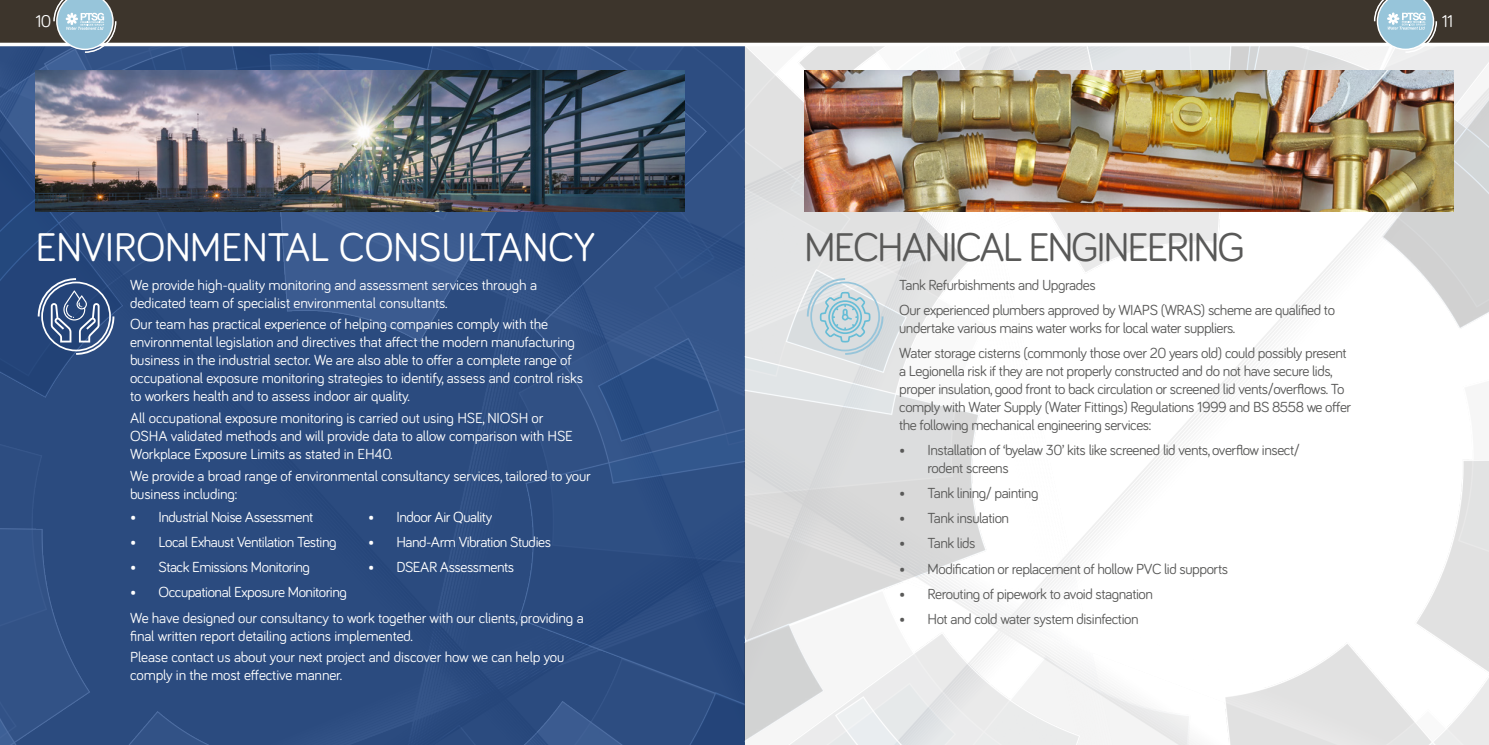
<style>
.page{position:relative;width:1489px;height:745px;background:#fff}
.page>*{position:absolute;margin:0;border:0;box-sizing:border-box;transform-origin:0 0}
.t1{font:41.25px "Bariol";letter-spacing:-.01em;color:#fff}
.t2{font:41.25px "Bariol";letter-spacing:-.05em;color:#595958}
.t3{font:17.5px "Bariol";color:#fff}
.t4{font:15px/18px "Bariol";letter-spacing:-.01em;color:#fff}
.t5{font:15px/18px "Bariol";letter-spacing:-.03em;color:#595958}
.t6{font:15px "Bariol";letter-spacing:-.03em;color:#fff}
</style>
<div class="page">
<img style="left:0;top:46px;width:1488px;height:698px">
<div style="left:41px;top:281px;width:70px;height:70px;border:2px solid #fff;border-radius:50%"></div>
<div style="left:38px;top:278px;width:76px;height:76px;border:2px dashed #fff;border-radius:50%"></div>
<img style="left:35px;top:70px;width:649px;height:141px">
<div style="left:810px;top:281px;width:70px;height:70px;border:2px solid #97c5da;border-radius:50%"></div>
<div style="left:806px;top:278px;width:77px;height:76px;border:2px dashed #97c5da;border-radius:50%"></div>
<img style="left:804px;top:70px;width:649px;height:141px">
<svg style="left:51px;top:290px;width:49px;height:52px;background:#546d96"></svg>
<svg style="left:819px;top:291px;width:51px;height:51px;background:#bbd5dd"></svg>
<div style="left:0;top:0;width:1488px;height:43px;background:#3d352c"></div>
<svg style="left:53px;top:0;width:64px;height:53px;background:#95b1c1"></svg>
<svg style="left:1373px;top:0;width:64px;height:53px"></svg>
<p class="t3" style="left:35px;top:9px;width:17px">10</p>
<p class="t3" style="left:1441px;top:9px;width:13px">11</p>
<h1 class="t1" style="left:35px;top:219px;width:561px">ENVIRONMENTAL CONSULTANCY</h1>
<h1 class="t2" style="left:804px;top:219px;width:442px">MECHANICAL ENGINEERING</h1>
<p class="t4" style="left:130px;top:275px;width:408px">We provide high-quality monitoring and assessment services through a dedicated team of specialist environmental consultants.</p>
<p class="t4" style="left:130px;top:314px;width:455px">Our team has practical experience of helping companies comply with the environmental legislation and directives that affect the modern manufacturing business in the industrial sector. We are also able to offer a complete range of occupational exposure monitoring strategies to identify, assess and control risks to workers health and to assess indoor air quality.</p>
<p class="t4" style="left:130px;top:408px;width:444px">All occupational exposure monitoring is carried out using HSE, NIOSH or<br>OSHA validated methods and will provide data to allow comparison with HSE<br>Workplace Exposure Limits as stated in EH40.</p>
<p class="t4" style="left:130px;top:465px;width:462px">We provide a broad range of environmental consultancy services, tailored to your business including:</p>
<p class="t6" style="left:130px;top:506px;width:185px">• Industrial Noise Assessment</p>
<p class="t6" style="left:130px;top:531px;width:208px">• Local Exhaust Ventilation Testing</p>
<p class="t6" style="left:130px;top:556px;width:181px">• Stack Emissions Monitoring</p>
<p class="t6" style="left:130px;top:581px;width:218px">• Occupational Exposure Monitoring</p>
<p class="t6" style="left:368px;top:506px;width:126px">• Indoor Air Quality</p>
<p class="t6" style="left:368px;top:531px;width:184px">• Hand-Arm Vibration Studies</p>
<p class="t6" style="left:368px;top:556px;width:148px">• DSEAR Assessments</p>
<p class="t4" style="left:130px;top:607px;width:455px">We have designed our consultancy to work together with our clients, providing a final written report detailing actions implemented.</p>
<p class="t4" style="left:130px;top:647px;width:436px">Please contact us about your next project and discover how we can help you comply in the most effective manner.</p>
<p class="t5" style="left:899px;top:271px;width:437px;line-height:25.1px">Tank Refurbishments and Upgrades<br>Our experienced plumbers approved by WIAPS (WRAS) scheme are qualified to</p>
<p class="t5" style="left:899px;top:314px;width:449px;line-height:25.1px">undertake various mains water works for local water suppliers.<br>Water storage cisterns (commonly those over 20 years old) could possibly present</p>
<p class="t5" style="left:899px;top:361px;width:453px">a Legionella risk if they are not properly constructed and do not have secure lids, proper insulation, good front to back circulation or screened lid vents/overflows. To comply with Water Supply (Water Fittings) Regulations 1999 and BS 8558 we offer the following mechanical engineering services:</p>
<p class="t5" style="left:927px;top:440px;width:374px;text-indent:-28px">• Installation of ‘byelaw 30’ kits like screened lid vents, overflow insect/ rodent screens</p>
<p class="t5" style="left:899px;top:483px;width:141px">• Tank lining/ painting</p>
<p class="t5" style="left:899px;top:508px;width:111px">• Tank insulation</p>
<p class="t5" style="left:899px;top:533px;width:78px">• Tank lids</p>
<p class="t5" style="left:899px;top:558px;width:330px">• Modification or replacement of hollow PVC lid supports</p>
<p class="t5" style="left:899px;top:583px;width:255px">• Rerouting of pipework to avoid stagnation</p>
<p class="t5" style="left:899px;top:608px;width:241px">• Hot and cold water system disinfection</p>
</div>
